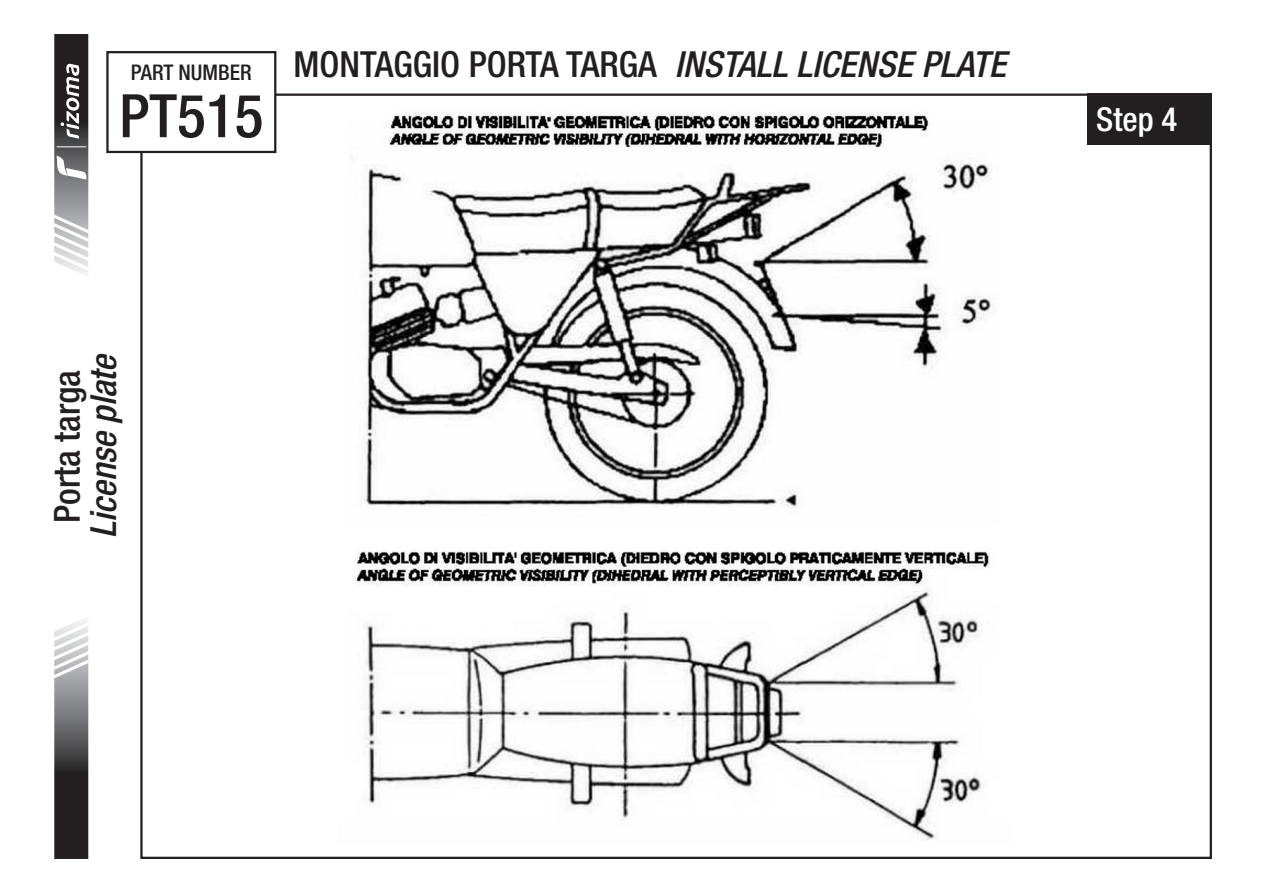
<style>
.page{position:relative;width:1263px;height:893px;background:#fff}
.page>*{position:absolute;margin:0;border:0;box-sizing:border-box;transform-origin:0 0}
.t1{font:500 condensed 60px "Helvetica Neue LT Std";color:#231f20}
.t2{font:500 condensed 36px "Helvetica Neue LT Std";color:#231f20}
.t3{font:italic 500 condensed 36px "Helvetica Neue LT Std";color:#231f20}
.t4{font:500 condensed 33px "Helvetica Neue LT Std";color:#fff}
.t5{font:500 condensed 21.6px "Helvetica Neue LT Std";color:#231f20}
.s1{font-style:italic}
</style>
<div class="page">
<img style="left:350px;top:112px;width:643px;height:729px">
<div style="left:1088px;top:94px;width:124px;height:51px;background:#231f20"></div>
<svg style="left:54px;top:620px;width:35px;height:239px;background:#706f70"></svg>
<svg style="left:54px;top:34px;width:35px;height:240px"></svg>
<div style="left:106px;top:51px;width:170px;height:102px;border:2px solid #231f20"></div>
<p class="t5" style="left:131px;top:59px;width:122px">PART NUMBER</p>
<h1 class="t1" style="left:119px;top:80px;width:146px">PT515</h1>
<p class="t2" style="left:293px;top:42px;width:714px">MONTAGGIO PORTA TARGA <span class="s1">INSTALL LICENSE PLATE</span></p>
<p class="t3" style="left:82px;top:538px;width:187px;rotate:-90deg">License plate</p>
<p class="t2" style="left:46px;top:523px;width:155px;rotate:-90deg">Porta targa</p>
<p class="t4" style="left:1096px;top:99px;width:83px">Step 4</p>
</div>
